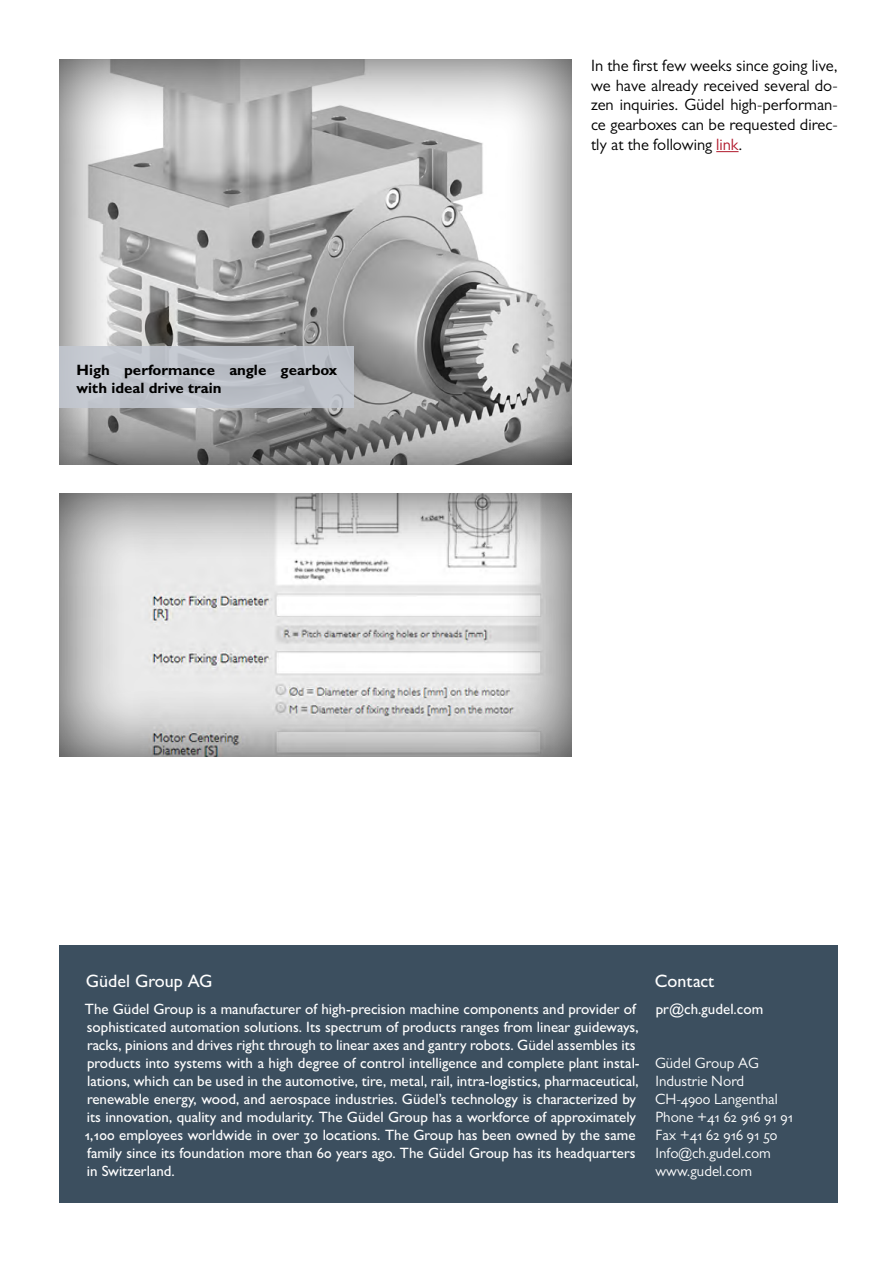
<style>
.page{position:relative;width:893px;height:1263px;background:#fff}
.page>*{position:absolute;margin:0;border:0;box-sizing:border-box;transform-origin:0 0}
.t1{font:500 18px "Gill Sans MT Pro";color:#fff}
.t2{font:16.5px/19.8px "Gill Sans MT Pro";color:#000;text-align:justify}
.t3{font:500 15px/18px "Gill Sans MT Pro";color:#fff}
.t4{font:15px/18px "Gill Sans MT Pro";color:#fff}
.t5{font:700 15px/18px "Gill Sans MT Pro";color:#000}
.s1{color:#b0182b}
</style>
<div class="page">
<div style="left:60px;top:945px;width:778px;height:258px;background:#3c4f5f"></div>
<div style="left:47px;top:50px;width:538px;height:416px;background:#000;opacity:.75"></div>
<div style="left:45px;top:484px;width:540px;height:275px;background:#000;opacity:.75"></div>
<svg style="left:716px;top:151px;width:22px;height:1px"></svg>
<div style="left:60px;top:347px;width:294px;height:61px;background:#bec2ca"></div>
<p class="t5" style="left:77px;top:361px;width:262px">High performance angle gearbox with ideal drive train</p>
<p class="t2" style="left:591px;top:55px;width:248px">In the first few weeks since going live, we have already received several do&shy;zen inquiries. Güdel high-performan&shy;ce gearboxes can be requested direc&shy;tly at the following <span class="s1">link</span>.</p>
<p class="t1" style="left:86px;top:970px;width:128px">Güdel Group AG</p>
<p class="t3" style="left:84px;top:1000px;width:557px">The Güdel Group is a manufacturer of high-precision machine components and provider of sophisticated automation solutions. Its spectrum of products ranges from linear guideways, racks, pinions and drives right through to linear axes and gantry robots. Güdel assembles its products into systems with a high degree of control intelligence and complete plant instal&shy;lations, which can be used in the automotive, tire, metal, rail, intra-logistics, pharmaceutical, renewable energy, wood, and aerospace industries. Güdel’s technology is characterized by its innovation, quality and modularity. The Güdel Group has a workforce of approximately 1,100 employees worldwide in over 30 locations. The Group has been owned by the same family since its foundation more than 60 years ago. The Güdel Group has its headquarters in Switzerland.</p>
<p class="t1" style="left:655px;top:970px;width:61px">Contact</p>
<p class="t3" style="left:656px;top:1000px;width:109px">pr@ch.gudel.com</p>
<p class="t4" style="left:655px;top:1054px;width:140px">Güdel Group AG<br>Industrie Nord<br>CH-4900 Langenthal<br>Phone +41 62 916 91 91<br>Fax +41 62 916 91 50<br>Info@ch.gudel.com www.gudel.com</p>
</div>
